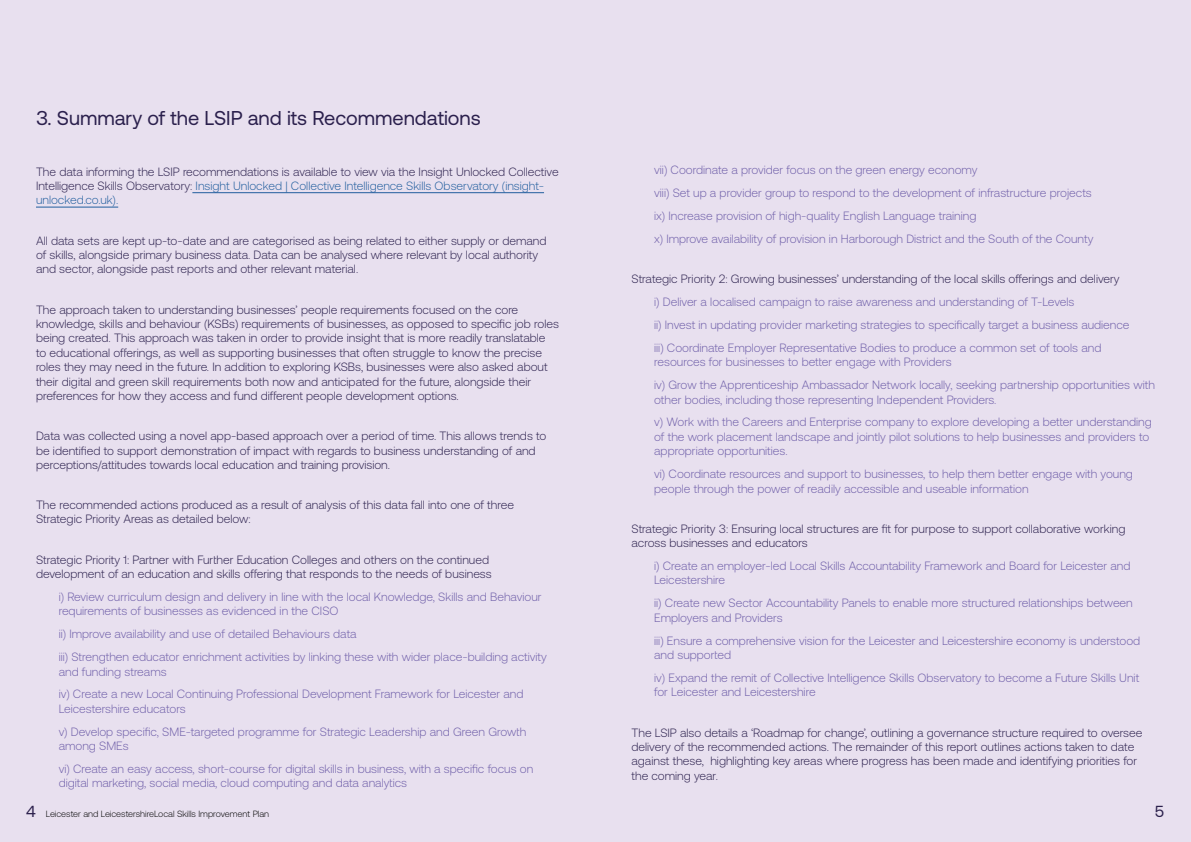
<style>
.page{position:relative;width:1191px;height:842px;background:#e8e0ef}
.page>*{position:absolute;margin:0;border:0;box-sizing:border-box;transform-origin:0 0}
.t1{font:20px "Aeonik";color:#2b204d}
.t2{font:16px "Aeonik";color:#2b204c}
.t3{font:300 12px/22.9px "Aeonik";color:#6f5fa9}
.t4{font:300 12px/14.4px "Aeonik";color:#2b204d}
.t5{font:300 9px "Aeonik";color:#000}
.s1{color:#215e9e}
.s2{font-weight:400;font-size:16px;color:#2b204c}
</style>
<div class="page">
<hr style="left:192px;top:192px;width:352px;height:1px;background:#215e9e">
<hr style="left:36px;top:207px;width:82px;height:1px;background:#215e9e">
<h1 class="t1" style="left:36px;top:107px;width:446px">3. Summary of the LSIP and its Recommendations</h1>
<p class="t4" style="left:36px;top:164px;width:524px">The data informing the LSIP recommendations is available to view via the Insight Unlocked Collective<br>Intelligence Skills Observatory: <span class="s1">Insight Unlocked | Collective Intelligence Skills Observatory (insight&shy;unlocked.co.uk).</span></p>
<p class="t4" style="left:36px;top:233px;width:512px">All data sets are kept up-to-date and are categorised as being related to either supply or demand of skills, alongside primary business data. Data can be analysed where relevant by local authority and sector, alongside past reports and other relevant material.</p>
<p class="t4" style="left:36px;top:302px;width:524px">The approach taken to understanding businesses’ people requirements focused on the core knowledge, skills and behaviour (KSBs) requirements of businesses, as opposed to specific job roles being created. This approach was taken in order to provide insight that is more readily translatable<br>to educational offerings, as well as supporting businesses that often struggle to know the precise roles they may need in the future. In addition to exploring KSBs, businesses were also asked about their digital and green skill requirements both now and anticipated for the future, alongside their preferences for how they access and fund different people development options.</p>
<p class="t4" style="left:36px;top:429px;width:512px">Data was collected using a novel app-based approach over a period of time. This allows trends to be identified to support demonstration of impact with regards to business understanding of and perceptions/attitudes towards local education and training provision.</p>
<p class="t4" style="left:36px;top:498px;width:479px">The recommended actions produced as a result of analysis of this data fall into one of three<br>Strategic Priority Areas as detailed below:</p>
<p class="t4" style="left:36px;top:552px;width:457px">Strategic Priority 1: Partner with Further Education Colleges and others on the continued development of an education and skills offering that responds to the needs of business</p>
<p class="t3" style="left:59px;top:590px;width:484px;line-height:14.4px">i) Review curriculum design and delivery in line with the local Knowledge, Skills and Behaviour requirements of businesses as evidenced in the CISO</p>
<p class="t3" style="left:59px;top:623px;width:490px">ii) Improve availability and use of detailed Behaviours data<br>iii) Strengthen educator enrichment activities by linking these with wider place-building activity</p>
<p class="t3" style="left:59px;top:660px;width:466px">and funding streams<br>iv) Create a new Local Continuing Professional Development Framework for Leicester and</p>
<p class="t3" style="left:59px;top:697px;width:469px">Leicestershire educators<br>v) Develop specific, SME-targeted programme for Strategic Leadership and Green Growth</p>
<p class="t3" style="left:59px;top:734px;width:476px">among SMEs<br>vi) Create an easy access, short-course for digital skills in business, with a specific focus on</p>
<p class="t3" style="left:59px;top:772px;width:350px">digital marketing, social media, cloud computing and data analytics</p>
<p class="t3" style="left:654px;top:159px;width:441px">vii) Coordinate a provider focus on the green energy economy<br>viii) Set up a provider group to respond to the development of infrastructure projects ix) Increase provision of high-quality English Language training<br>x) Improve availability of provision in Harborough District and the South of the County</p>
<p class="t4" style="left:631px;top:272px;width:490px">Strategic Priority 2: Growing businesses’ understanding of the local skills offerings and delivery</p>
<p class="t3" style="left:654px;top:290px;width:477px">i) Deliver a localised campaign to raise awareness and understanding of T-Levels<br>ii) Invest in updating provider marketing strategies to specifically target a business audience iii) Coordinate Employer Representative Bodies to produce a common set of tools and</p>
<p class="t3" style="left:654px;top:351px;width:502px">resources for businesses to better engage with Providers<br>iv) Grow the Apprenticeship Ambassador Network locally, seeking partnership opportunities with</p>
<p class="t3" style="left:654px;top:388px;width:499px">other bodies, including those representing Independent Providers.<br>v) Work with the Careers and Enterprise company to explore developing a better understanding</p>
<p class="t3" style="left:654px;top:429px;width:496px;line-height:14.4px">of the work placement landscape and jointly pilot solutions to help businesses and providers to appropriate opportunities.</p>
<p class="t3" style="left:654px;top:467px;width:480px;line-height:14.4px">vi) Coordinate resources and support to businesses, to help them better engage with young people through the power of readily accessible and useable information</p>
<p class="t4" style="left:631px;top:521px;width:495px">Strategic Priority 3: Ensuring local structures are fit for purpose to support collaborative working across businesses and educators</p>
<p class="t3" style="left:654px;top:559px;width:478px;line-height:14.4px">i) Create an employer-led Local Skills Accountability Framework and Board for Leicester and<br>Leicestershire</p>
<p class="t3" style="left:654px;top:596px;width:480px;line-height:14.4px">ii) Create new Sector Accountability Panels to enable more structured relationships between<br>Employers and Providers</p>
<p class="t3" style="left:654px;top:633px;width:487px;line-height:14.4px">iii) Ensure a comprehensive vision for the Leicester and Leicestershire economy is understood and supported</p>
<p class="t3" style="left:654px;top:671px;width:486px;line-height:14.4px">iv) Expand the remit of Collective Intelligence Skills Observatory to become a Future Skills Unit for Leicester and Leicestershire</p>
<p class="t4" style="left:631px;top:725px;width:512px">The LSIP also details a ‘Roadmap for change’, outlining a governance structure required to oversee delivery of the recommended actions. The remainder of this report outlines actions taken to date against these, highlighting key areas where progress has been made and identifying priorities for the coming year.</p>
<p class="t5" style="left:26px;top:809px;width:244px"><span class="s2">4</span> Leicester and LeicestershireLocal Skills Improvement Plan</p>
<h2 class="t2" style="left:1155px;top:803px;width:11px">5</h2>
</div>
